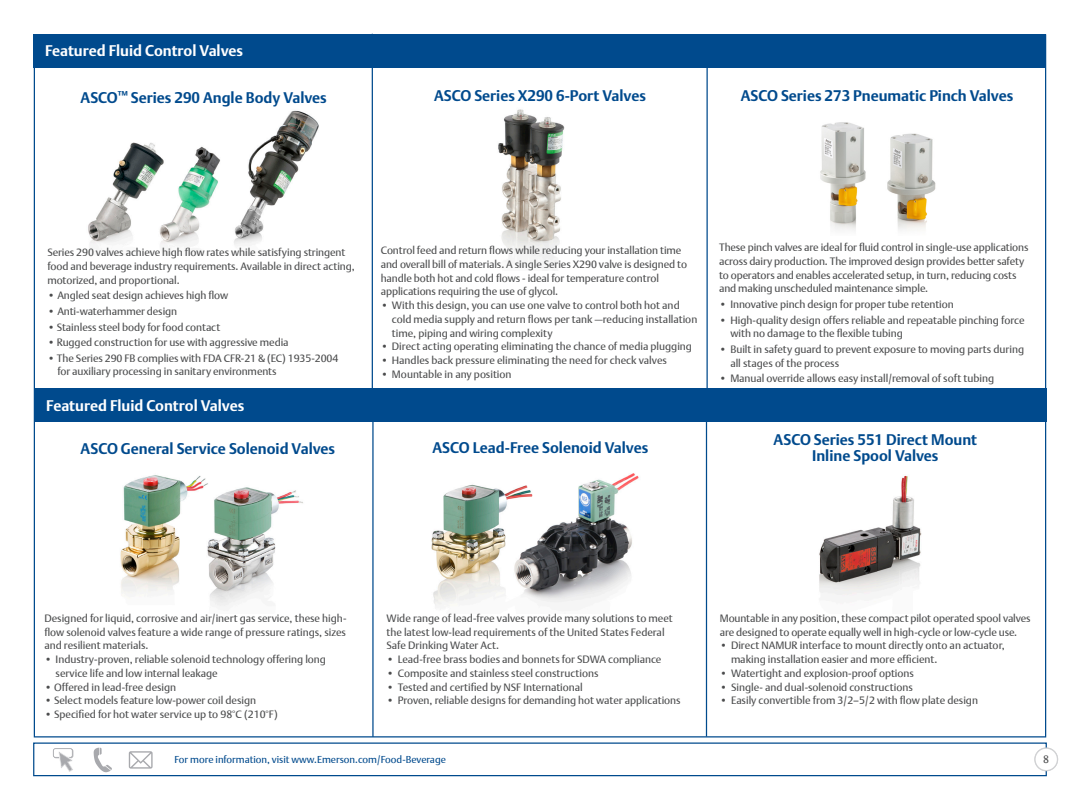
<style>
.page{position:relative;width:1080px;height:810px;background:#fff}
.page>*{position:absolute;margin:0;border:0;box-sizing:border-box;transform-origin:0 0}
.t1{font:700 15px/16.2px "DTL Argo T";color:#004a8d;text-align:center}
.t2{font:700 15px "DTL Argo T";color:#fff}
.t3{font:10.62px/13.8px "DTL Argo T";letter-spacing:-.005em;color:#4b4c4d}
.t4{font:10px "DTL Argo T";color:#004a8d}
</style>
<div class="page">
<svg style="left:94px;top:748px;width:18px;height:24px"></svg>
<svg style="left:129px;top:751px;width:24px;height:18px"></svg>
<svg style="left:53px;top:748px;width:21px;height:24px"></svg>
<div style="left:33px;top:742px;width:1014px;height:34px;border:1px solid #004a8d"></div>
<div style="left:1035px;top:748px;width:23px;height:23px;background:#fff;border-radius:50%"></div>
<div style="left:1034px;top:747px;width:24px;height:24px;border:1px solid #d1d2d4;border-radius:50%"></div>
<div style="left:34px;top:34px;width:1012px;height:34px;background:#004a8d"></div>
<hr style="left:372px;top:34px;width:1px;height:366px;background:#004a8d">
<hr style="left:372px;top:401px;width:2px;height:336px;background:#004a8d">
<img style="left:120px;top:475px;width:183px;height:132px">
<img style="left:88px;top:110px;width:231px;height:135px">
<img style="left:498px;top:109px;width:67px;height:154px">
<img style="left:431px;top:473px;width:208px;height:133px">
<div style="left:35px;top:388px;width:1011px;height:34px;background:#004a8d"></div>
<img style="left:820px;top:122px;width:116px;height:109px">
<hr style="left:707px;top:46px;width:1px;height:366px;background:#004a8d">
<hr style="left:706px;top:407px;width:1px;height:330px;background:#004a8d">
<img style="left:819px;top:475px;width:103px;height:122px">
<p class="t2" style="left:45px;top:42px;width:200px">Featured Fluid Control Valves</p>
<p class="t1" style="left:81px;top:89px;width:248px">ASCO<sup>™</sup> Series 290 Angle Body Valves</p>
<p class="t1" style="left:434px;top:87px;width:213px">ASCO Series X290 6-Port Valves</p>
<p class="t1" style="left:741px;top:87px;width:274px">ASCO Series 273 Pneumatic Pinch Valves</p>
<p class="t3" style="left:47px;top:246px;width:309px">Series 290 valves achieve high flow rates while satisfying stringent food and beverage industry requirements. Available in direct acting, motorized, and proportional.</p>
<p class="t3" style="left:47px;top:289px;width:182px">• Angled seat design achieves high flow</p>
<p class="t3" style="left:47px;top:304px;width:131px">• Anti-waterhammer design</p>
<p class="t3" style="left:47px;top:320px;width:175px">• Stainless steel body for food contact</p>
<p class="t3" style="left:47px;top:335px;width:243px">• Rugged construction for use with aggressive media</p>
<p class="t3" style="left:57px;top:351px;width:283px;text-indent:-10px">• The Series 290 FB complies with FDA CFR-21 &amp; (EC) 1935-2004 for auxiliary processing in sanitary environments</p>
<p class="t2" style="left:46px;top:397px;width:200px">Featured Fluid Control Valves</p>
<p class="t3" style="left:381px;top:243px;width:308px">Control feed and return flows while reducing your installation time and overall bill of materials. A single Series X290 valve is designed to handle both hot and cold flows - ideal for temperature control applications requiring the use of glycol.</p>
<p class="t3" style="left:392px;top:298px;width:307px;text-indent:-11px">• With this design, you can use one valve to control both hot and cold media supply and return flows per tank —reducing installation time, piping and wiring complexity</p>
<p class="t3" style="left:381px;top:340px;width:313px">• Direct acting operating eliminating the chance of media plugging</p>
<p class="t3" style="left:381px;top:353px;width:288px">• Handles back pressure eliminating the need for check valves</p>
<p class="t3" style="left:381px;top:367px;width:132px">• Mountable in any position</p>
<p class="t1" style="left:81px;top:440px;width:256px">ASCO General Service Solenoid Valves</p>
<p class="t1" style="left:432px;top:440px;width:217px">ASCO Lead-Free Solenoid Valves</p>
<p class="t3" style="left:719px;top:240px;width:311px">These pinch valves are ideal for fluid control in single-use applications across dairy production. The improved design provides better safety to operators and enables accelerated setup, in turn, reducing costs and making unscheduled maintenance simple.</p>
<p class="t3" style="left:719px;top:297px;width:236px">• Innovative pinch design for proper tube retention</p>
<p class="t3" style="left:730px;top:313px;width:296px;text-indent:-11px">• High-quality design offers reliable and repeatable pinching force with no damage to the flexible tubing</p>
<p class="t3" style="left:730px;top:342px;width:295px;text-indent:-11px">• Built in safety guard to prevent exposure to moving parts during all stages of the process</p>
<p class="t3" style="left:719px;top:371px;width:276px">• Manual override allows easy install/removal of soft tubing</p>
<p class="t1" style="left:774px;top:432px;width:205px">ASCO Series 551 Direct Mount<br>Inline Spool Valves</p>
<p class="t3" style="left:44px;top:611px;width:304px;text-align:justify">Designed for liquid, corrosive and air/inert gas service, these high&shy;flow solenoid valves feature a wide range of pressure ratings, sizes and resilient materials.</p>
<p class="t3" style="left:56px;top:652px;width:272px;text-indent:-11px">• Industry-proven, reliable solenoid technology offering long service life and low internal leakage</p>
<p class="t3" style="left:44px;top:680px;width:133px">• Offered in lead-free design</p>
<p class="t3" style="left:44px;top:694px;width:213px">• Select models feature low-power coil design</p>
<p class="t3" style="left:44px;top:707px;width:235px">• Specified for hot water service up to 98°C (210°F)</p>
<p class="t3" style="left:387px;top:611px;width:288px">Wide range of lead-free valves provide many solutions to meet the latest low-lead requirements of the United States Federal<br>Safe Drinking Water Act.</p>
<p class="t3" style="left:387px;top:652px;width:276px">• Lead-free brass bodies and bonnets for SDWA compliance</p>
<p class="t3" style="left:387px;top:666px;width:214px">• Composite and stainless steel constructions</p>
<p class="t3" style="left:387px;top:680px;width:198px">• Tested and certified by NSF International</p>
<p class="t3" style="left:387px;top:694px;width:296px">• Proven, reliable designs for demanding hot water applications</p>
<p class="t3" style="left:720px;top:611px;width:312px">Mountable in any position, these compact pilot operated spool valves are designed to operate equally well in high-cycle or low-cycle use.</p>
<p class="t3" style="left:731px;top:639px;width:275px;text-indent:-11px">• Direct NAMUR interface to mount directly onto an actuator, making installation easier and more efficient.</p>
<p class="t3" style="left:720px;top:666px;width:196px">• Watertight and explosion-proof options</p>
<p class="t3" style="left:720px;top:680px;width:195px">• Single- and dual-solenoid constructions</p>
<p class="t3" style="left:720px;top:694px;width:260px">• Easily convertible from 3/2–5/2 with flow plate design</p>
<p class="t4" style="left:174px;top:754px;width:273px">For more information, visit www.Emerson.com/Food-Beverage</p>
<p class="t3" style="left:1043px;top:753px;width:7px">8</p>
</div>
